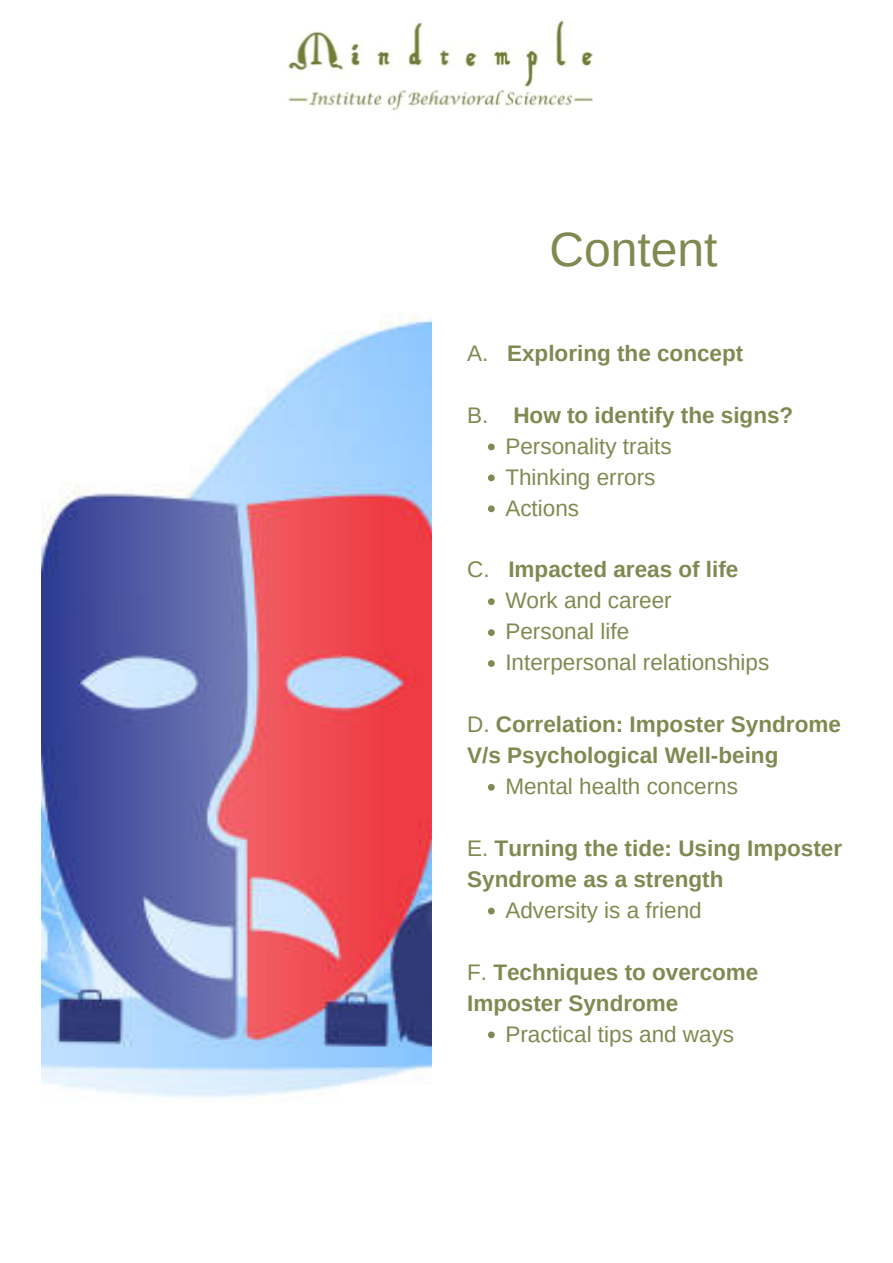
<style>
.page{position:relative;width:893px;height:1263px;background:#fff}
.page>*{position:absolute;margin:0;border:0;box-sizing:border-box;transform-origin:0 0}
.t1{font:48px "Arimo";color:#808951}
.t2{font:700 22.5px/30.9px "Arimo";color:#808951}
.t3{font:22.5px/30.9px "Arimo";color:#808951}
.s1{font-weight:400}
</style>
<div class="page">
<img style="left:287px;top:19px;width:306px;height:92px">
<img style="left:41px;top:314px;width:390px;height:784px">
<svg style="left:488px;top:444px;width:7px;height:6px"></svg>
<svg style="left:488px;top:474px;width:7px;height:7px"></svg>
<svg style="left:488px;top:505px;width:7px;height:7px"></svg>
<svg style="left:488px;top:598px;width:7px;height:7px"></svg>
<svg style="left:488px;top:629px;width:7px;height:7px"></svg>
<svg style="left:488px;top:660px;width:7px;height:7px"></svg>
<svg style="left:488px;top:784px;width:7px;height:7px"></svg>
<svg style="left:488px;top:908px;width:7px;height:6px"></svg>
<svg style="left:488px;top:1031px;width:7px;height:7px"></svg>
<h1 class="t1" style="left:549px;top:222px;width:170px">Content</h1>
<p class="t2" style="left:467px;top:338px;width:278px"><span class="s1">A.</span> Exploring the concept</p>
<p class="t2" style="left:467px;top:399px;width:328px"><span class="s1">B.</span> How to identify the signs?</p>
<p class="t3" style="left:505px;top:430px;width:168px">Personality traits<br>Thinking errors<br>Actions</p>
<p class="t2" style="left:467px;top:554px;width:273px"><span class="s1">C.</span> Impacted areas of life</p>
<p class="t3" style="left:505px;top:585px;width:265px">Work and career<br>Personal life<br>Interpersonal relationships</p>
<p class="t2" style="left:467px;top:709px;width:375px"><span class="s1">D.</span> Correlation: Imposter Syndrome<br>V/s Psychological Well-being</p>
<p class="t3" style="left:505px;top:771px;width:234px">Mental health concerns</p>
<p class="t2" style="left:467px;top:833px;width:376px"><span class="s1">E.</span> Turning the tide: Using Imposter<br>Syndrome as a strength</p>
<p class="t3" style="left:505px;top:894px;width:198px">Adversity is a friend</p>
<p class="t2" style="left:467px;top:956px;width:293px"><span class="s1">F.</span> Techniques to overcome<br>Imposter Syndrome</p>
<p class="t3" style="left:505px;top:1018px;width:230px">Practical tips and ways</p>
</div>
